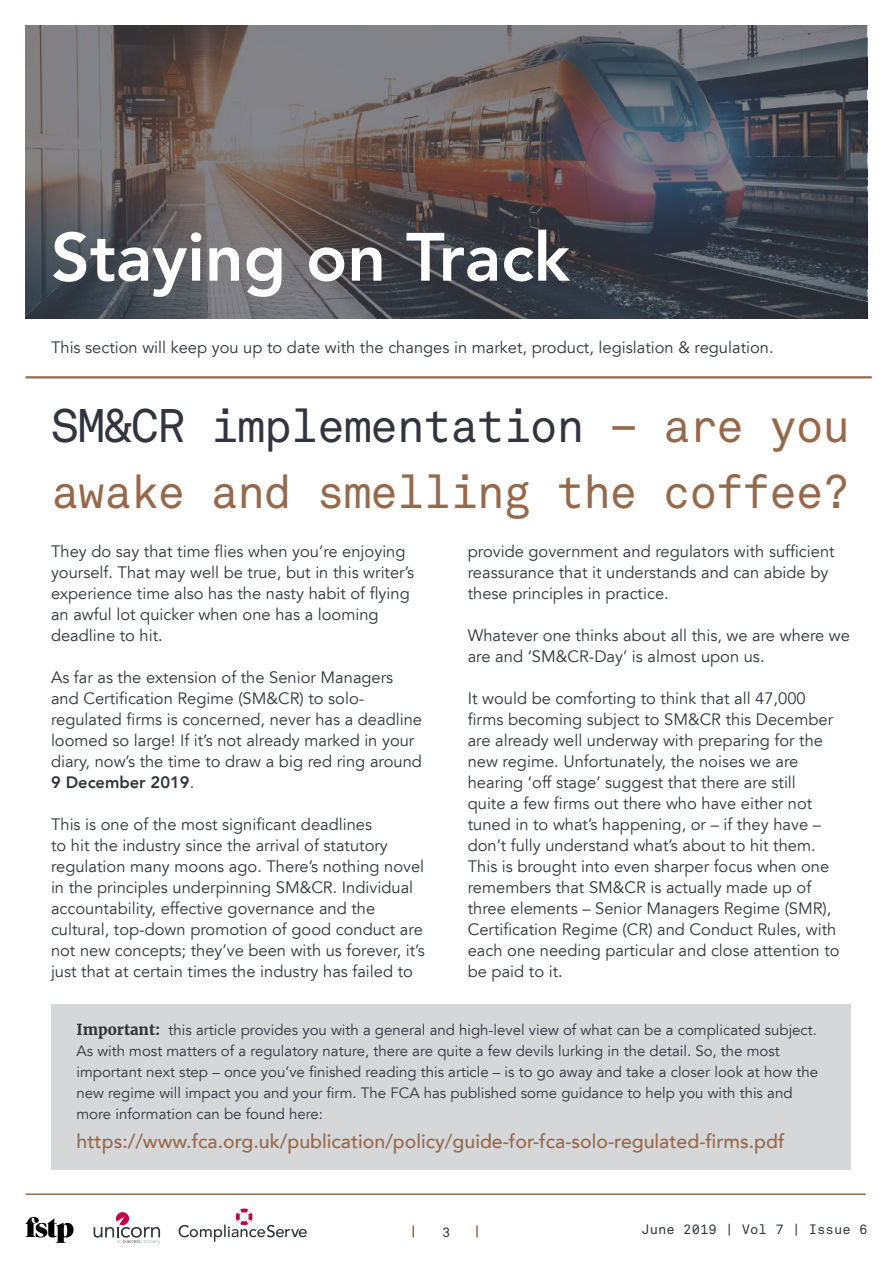
<style>
.page{position:relative;width:893px;height:1263px;background:#fff}
.page>*{position:absolute;margin:0;border:0;box-sizing:border-box;transform-origin:0 0}
.t1{font:800 67.5px "Avenir LT";color:#fff}
.t2{font:46.5px/66px "Akkurat Mono";letter-spacing:-.03em;color:#96694c}
.t3{font:500 19.5px "Avenir LT";color:#96694c}
.t4{font:16.5px/21px "Avenir LT";color:#32353e}
.t5{font:15px/21px "Avenir LT";color:#32353e}
.t6{font:13.5px "Akkurat Mono";color:#32353e}
.s1{color:#32353e}
.s2{font-weight:800}
.s3{font-family:"Merriweather";font-weight:700}
</style>
<div class="page">
<svg style="left:412px;top:1225px;width:2px;height:12px"></svg>
<svg style="left:476px;top:1225px;width:2px;height:12px"></svg>
<svg style="left:26px;top:1217px;width:47px;height:26px"></svg>
<hr style="left:26px;top:1193px;width:840px;height:2px;background:#96694c">
<svg style="left:94px;top:1212px;width:66px;height:32px"></svg>
<svg style="left:179px;top:1208px;width:128px;height:34px"></svg>
<div style="left:51px;top:1003px;width:799px;height:166px;background:#d6d7d9"></div>
<svg style="left:26px;top:26px;width:841px;height:293px;background:#5a575c"></svg>
<hr style="left:26px;top:376px;width:846px;height:2px;background:#96694c">
<h1 class="t1" style="left:51px;top:217px;width:520px">Staying on Track</h1>
<p class="t4" style="left:51px;top:337px;width:724px">This section will keep you up to date with the changes in market, product, legislation &amp; regulation.</p>
<h2 class="t2" style="left:51px;top:394px;width:801px"><span class="s1">SM&amp;CR implementation</span> – are you awake and smelling the coffee?</h2>
<p class="t4" style="left:51px;top:541px;width:365px">They do say that time flies when you’re enjoying yourself. That may well be true, but in this writer’s experience time also has the nasty habit of flying an awful lot quicker when one has a looming deadline to hit.</p>
<p class="t4" style="left:51px;top:667px;width:372px">As far as the extension of the Senior Managers and Certification Regime (SM&amp;CR) to solo&shy;regulated firms is concerned, never has a deadline loomed so large! If it’s not already marked in your diary, now’s the time to draw a big red ring around <span class="s2">9 December 2019</span>.</p>
<p class="t4" style="left:51px;top:814px;width:375px">This is one of the most significant deadlines<br>to hit the industry since the arrival of statutory regulation many moons ago. There’s nothing novel in the principles underpinning SM&amp;CR. Individual accountability, effective governance and the cultural, top-down promotion of good conduct are not new concepts; they’ve been with us forever, it’s just that at certain times the industry has failed to</p>
<p class="t4" style="left:468px;top:541px;width:368px">provide government and regulators with sufficient reassurance that it understands and can abide by these principles in practice.</p>
<p class="t4" style="left:468px;top:625px;width:384px">Whatever one thinks about all this, we are where we are and ‘SM&amp;CR-Day’ is almost upon us.</p>
<p class="t4" style="left:468px;top:688px;width:373px">It would be comforting to think that all 47,000 firms becoming subject to SM&amp;CR this December are already well underway with preparing for the new regime. Unfortunately, the noises we are hearing ‘off stage’ suggest that there are still<br>quite a few firms out there who have either not tuned in to what’s happening, or – if they have – don’t fully understand what’s about to hit them.<br>This is brought into even sharper focus when one remembers that SM&amp;CR is actually made up of three elements – Senior Managers Regime (SMR), Certification Regime (CR) and Conduct Rules, with each one needing particular and close attention to be paid to it.</p>
<p class="t5" style="left:77px;top:1020px;width:743px"><span class="s3">Important:</span> this article provides you with a general and high-level view of what can be a complicated subject.<br>As with most matters of a regulatory nature, there are quite a few devils lurking in the detail. So, the most important next step – once you’ve finished reading this article – is to go away and take a closer look at how the new regime will impact you and your firm. The FCA has published some guidance to help you with this and more information can be found here:</p>
<p class="t3" style="left:77px;top:1130px;width:710px">https://www.fca.org.uk/publication/policy/guide-for-fca-solo-regulated-firms.pdf</p>
<p class="t6" style="left:442px;top:1224px;width:10px">3</p>
<p class="t6" style="left:641px;top:1222px;width:227px">June 2019 | Vol 7 | Issue 6</p>
</div>
